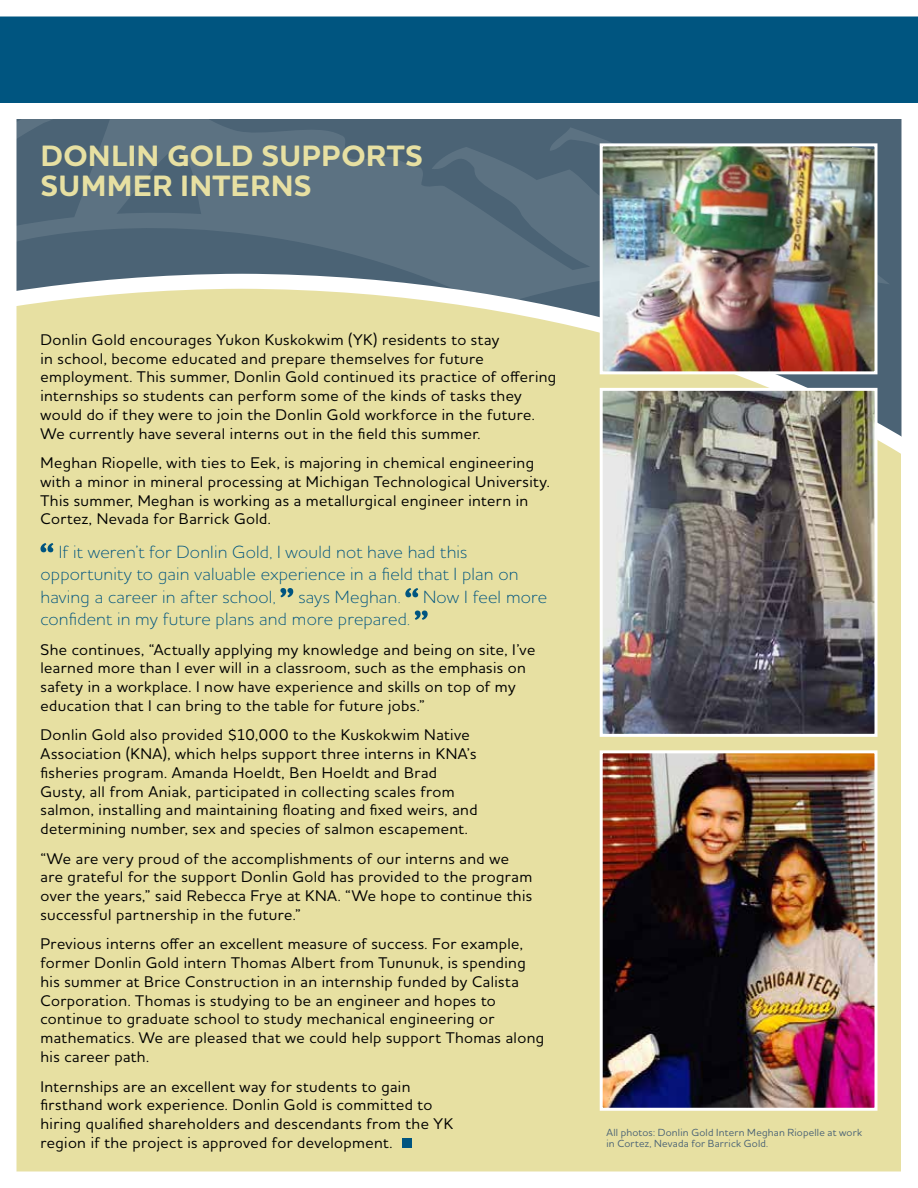
<style>
.page{position:relative;width:918px;height:1188px;background:#fff}
.page>*{position:absolute;margin:0;border:0;box-sizing:border-box;transform-origin:0 0}
.t1{font:700 30px/30px "Houschka Pro";letter-spacing:.02em;color:#e7e0a2}
.t2{font:300 18px/22.5px "Houschka Pro";letter-spacing:.01em;color:#005580}
.t3{font:500 15.75px/18.8px "Houschka Pro";letter-spacing:.025em;color:#000}
.t4{font:500 10.5px/11.2px "Houschka Pro";letter-spacing:.02em;color:#4b6375}
</style>
<div class="page">
<img style="left:0;top:16px;width:918px;height:1156px">
<div style="left:901px;top:110px;width:17px;height:1078px;background:#fff"></div>
<div style="left:0;top:110px;width:16px;height:1078px;background:#fff"></div>
<h1 class="t1" style="left:41px;top:142px;width:384px">DONLIN GOLD SUPPORTS<br>SUMMER INTERNS</h1>
<p class="t3" style="left:40px;top:330px;width:517px">Donlin Gold encourages Yukon Kuskokwim (YK) residents to stay<br>in school, become educated and prepare themselves for future employment. This summer, Donlin Gold continued its practice of offering internships so students can perform some of the kinds of tasks they would do if they were to join the Donlin Gold workforce in the future.<br>We currently have several interns out in the field this summer.</p>
<p class="t3" style="left:40px;top:453px;width:511px">Meghan Riopelle, with ties to Eek, is majoring in chemical engineering with a minor in mineral processing at Michigan Technological University.<br>This summer, Meghan is working as a metallurgical engineer intern in Cortez, Nevada for Barrick Gold.</p>
<p class="t2" style="left:40px;top:540px;width:480px;text-indent:18px">If it weren’t for Donlin Gold, I would not have had this opportunity to gain valuable experience in a field that I plan on having a career in after school,</p>
<p class="t2" style="left:298px;top:585px;width:104px">says Meghan.</p>
<p class="t2" style="left:423px;top:585px;width:126px">Now I feel more</p>
<p class="t2" style="left:40px;top:607px;width:371px">confident in my future plans and more prepared.</p>
<p class="t3" style="left:40px;top:640px;width:496px">She continues, “Actually applying my knowledge and being on site, I’ve learned more than I ever will in a classroom, such as the emphasis on safety in a workplace. I now have experience and skills on top of my education that I can bring to the table for future jobs.”</p>
<p class="t3" style="left:40px;top:725px;width:439px">Donlin Gold also provided $10,000 to the Kuskokwim Native Association (KNA), which helps support three interns in KNA’s fisheries program. Amanda Hoeldt, Ben Hoeldt and Brad Gusty, all from Aniak, participated in collecting scales from salmon, installing and maintaining floating and fixed weirs, and determining number, sex and species of salmon escapement.</p>
<p class="t3" style="left:40px;top:849px;width:493px">“We are very proud of the accomplishments of our interns and we are grateful for the support Donlin Gold has provided to the program over the years,” said Rebecca Frye at KNA. “We hope to continue this successful partnership in the future.”</p>
<p class="t3" style="left:40px;top:934px;width:505px">Previous interns offer an excellent measure of success. For example, former Donlin Gold intern Thomas Albert from Tununuk, is spending his summer at Brice Construction in an internship funded by Calista Corporation. Thomas is studying to be an engineer and hopes to continue to graduate school to study mechanical engineering or mathematics. We are pleased that we could help support Thomas along his career path.</p>
<p class="t3" style="left:40px;top:1076px;width:414px">Internships are an excellent way for students to gain firsthand work experience. Donlin Gold is committed to hiring qualified shareholders and descendants from the YK region if the project is approved for development.</p>
<p class="t4" style="left:606px;top:1127px;width:257px">All photos: Donlin Gold Intern Meghan Riopelle at work in Cortez, Nevada for Barrick Gold.</p>
</div>
